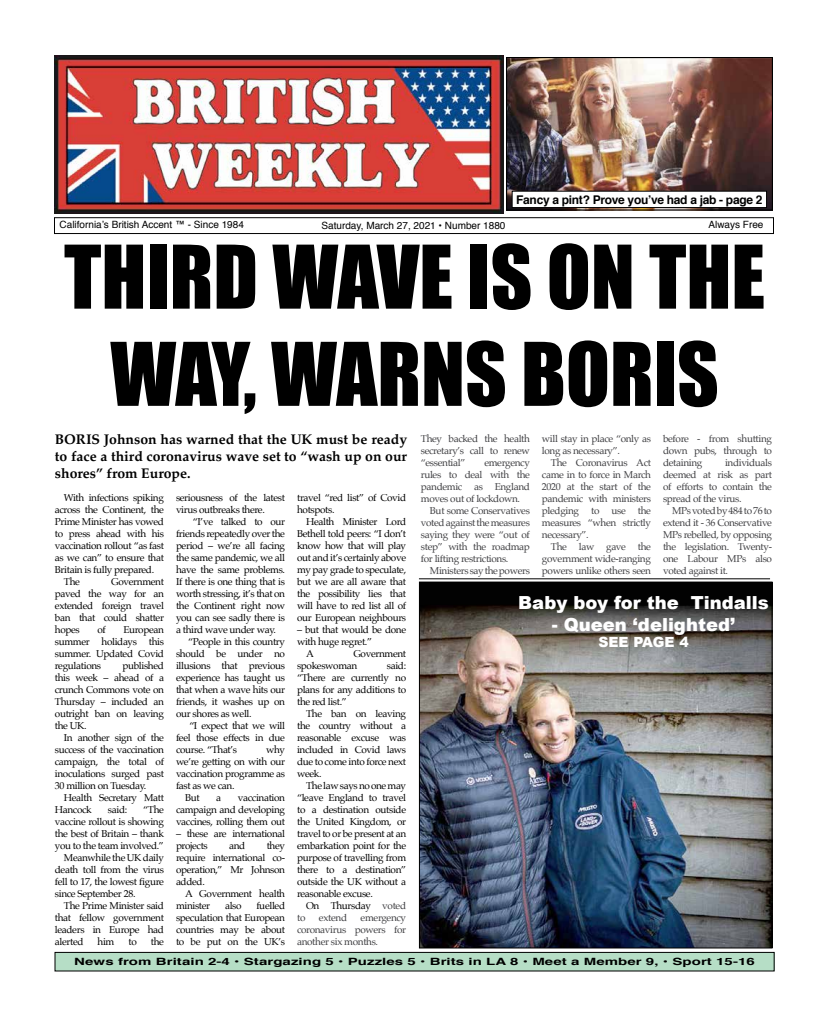
<style>
.page{position:relative;width:828px;height:1026px;background:#fff}
.page>*{position:absolute;margin:0;border:0;box-sizing:border-box;transform-origin:0 0}
.t1{font:81px/97.2px "Impact";color:#000;text-align:center}
.t2{font:900 18px "Arial";color:#fff}
.t3{font:700 14px/16.8px "Palatino";color:#000;text-align:justify}
.t4{font:900 14px "Arial";color:#fff}
.t5{font:700 12px "Helvetica";letter-spacing:-.025em;color:#000}
.t6{font:10px/12px "Palatino";letter-spacing:-.035em;color:#000;text-align:justify}
.t7{font:10px/12px "Palatino";letter-spacing:-.035em;color:#3f3f42;text-align:justify}
.t8{font:10px "Helvetica";color:#000}
.t9{font:700 10px "Helvetica";letter-spacing:.005em;color:#000;scale:1.5 1}
.s1{color:#3f3f42}
</style>
<div class="page">
<img style="left:508px;top:59px;width:263px;height:150px">
<div style="left:506px;top:57px;width:267px;height:154px;border:1px solid #000"></div>
<div style="left:54px;top:217px;width:720px;height:17px;border:1px solid #000"></div>
<img style="left:54px;top:55px;width:450px;height:159px">
<div style="left:55px;top:952px;width:719px;height:19px;background:#b6dec6"></div>
<div style="left:54px;top:952px;width:721px;height:20px;border:1px solid #000"></div>
<div style="left:512px;top:191px;width:255px;height:17px;background:#fff"></div>
<div style="left:512px;top:191px;width:255px;height:17px;border:1px solid #000"></div>
<img style="left:421px;top:584px;width:350px;height:362px">
<div style="left:419px;top:582px;width:354px;height:366px;border:1px solid #000"></div>
<hr style="left:419px;top:579px;width:351px;height:1px;background:#000">
<p class="t5" style="left:516px;top:190px;width:248px">Fancy a pint? Prove you’ve had a jab - page 2</p>
<p class="t8" style="left:60px;top:216px;width:186px">California’s British Accent ™ - Since 1984</p>
<p class="t8" style="left:322px;top:217px;width:185px">Saturday, March 27, 2021 • Number 1880</p>
<p class="t8" style="left:708px;top:216px;width:57px">Always Free</p>
<h1 class="t1" style="left:64px;top:226px;width:702px">THIRD WAVE IS ON THE<br>WAY, WARNS BORIS</h1>
<h3 class="t3" style="left:55px;top:431px;width:354px">BORIS Johnson has warned that the UK must be ready to face a third coronavirus wave set to “wash up on our shores” from Europe.</h3>
<p class="t6" style="left:64px;top:492px;width:102px">With infections spiking</p>
<p class="t6" style="left:55px;top:504px;width:111px">across the Continent, the</p>
<p class="t6" style="left:55px;top:516px;width:111px">Prime Minister has vowed</p>
<p class="t6" style="left:55px;top:528px;width:111px">to press ahead with his</p>
<p class="t6" style="left:55px;top:540px;width:111px">vaccination rollout “as fast</p>
<p class="t6" style="left:55px;top:552px;width:111px">as we can” to ensure that</p>
<p class="t6" style="left:55px;top:564px;width:101px">Britain is fully prepared.</p>
<p class="t6" style="left:64px;top:576px;width:18px">The</p>
<p class="t6" style="left:55px;top:576px;width:111px;text-indent:56px">Government paved the way for an extended foreign travel ban that could shatter hopes</p>
<p class="t6" style="left:97px;top:624px;width:10px">of</p>
<p class="t6" style="left:55px;top:624px;width:111px;text-indent:69px">European summer holidays this summer. Updated Covid regulations</p>
<p class="t6" style="left:55px;top:660px;width:111px;text-indent:68px">published this week – ahead of a crunch Commons vote on Thursday – included an outright ban on leaving the UK.</p>
<p class="t6" style="left:55px;top:732px;width:111px;text-indent:9px">In another sign of the success of the vaccination campaign, the total of inoculations surged past 30 million on Tuesday.</p>
<p class="t6" style="left:55px;top:792px;width:111px;text-indent:9px">Health Secretary Matt<br>Hancock</p>
<p class="t6" style="left:108px;top:804px;width:21px">said:</p>
<p class="t6" style="left:143px;top:804px;width:22px">“The</p>
<p class="t6" style="left:55px;top:816px;width:111px">vaccine rollout is showing</p>
<p class="t6" style="left:55px;top:828px;width:111px">the best of Britain – thank</p>
<p class="t6" style="left:55px;top:840px;width:111px">you to the team involved.”</p>
<p class="t6" style="left:64px;top:852px;width:102px">Meanwhile the UK daily</p>
<p class="t6" style="left:55px;top:864px;width:111px">death toll from the virus</p>
<p class="t6" style="left:55px;top:876px;width:111px">fell to 17, the lowest figure</p>
<p class="t6" style="left:55px;top:888px;width:82px">since September 28.</p>
<p class="t6" style="left:64px;top:900px;width:102px">The Prime Minister said</p>
<p class="t6" style="left:55px;top:912px;width:111px">that fellow government</p>
<p class="t6" style="left:55px;top:924px;width:111px">leaders in Europe had</p>
<p class="t6" style="left:55px;top:936px;width:30px">alerted</p>
<p class="t6" style="left:98px;top:936px;width:18px">him</p>
<p class="t6" style="left:128px;top:936px;width:10px">to</p>
<p class="t6" style="left:151px;top:936px;width:15px">the</p>
<p class="t6" style="left:176px;top:492px;width:111px">seriousness of the latest virus outbreaks there.</p>
<p class="t6" style="left:193px;top:516px;width:94px">“I’ve talked to our</p>
<p class="t6" style="left:176px;top:528px;width:111px">friends repeatedly over the</p>
<p class="t6" style="left:176px;top:540px;width:111px">period – we’re all facing</p>
<p class="t6" style="left:176px;top:552px;width:111px">the same pandemic, we all</p>
<p class="t6" style="left:176px;top:564px;width:111px">have the same problems.</p>
<p class="t6" style="left:176px;top:576px;width:111px">If there is one thing that is</p>
<p class="t6" style="left:176px;top:588px;width:111px">worth stressing, it’s that on</p>
<p class="t6" style="left:176px;top:600px;width:111px">the Continent right now</p>
<p class="t6" style="left:176px;top:612px;width:111px">you can see sadly there is</p>
<p class="t6" style="left:176px;top:624px;width:101px">a third wave under way.</p>
<p class="t6" style="left:188px;top:636px;width:99px">“People in this country</p>
<p class="t6" style="left:176px;top:648px;width:111px">should be under no</p>
<p class="t6" style="left:176px;top:660px;width:111px">illusions that previous</p>
<p class="t6" style="left:176px;top:672px;width:111px">experience has taught us</p>
<p class="t6" style="left:176px;top:684px;width:111px">that when a wave hits our</p>
<p class="t6" style="left:176px;top:696px;width:111px">friends, it washes up on</p>
<p class="t6" style="left:176px;top:708px;width:77px">our shores as well.</p>
<p class="t6" style="left:189px;top:720px;width:97px">“I expect that we will</p>
<p class="t6" style="left:176px;top:732px;width:111px">feel those effects in due</p>
<p class="t6" style="left:176px;top:744px;width:63px">course. “That’s</p>
<p class="t6" style="left:266px;top:744px;width:21px">why</p>
<p class="t6" style="left:176px;top:756px;width:111px">we’re getting on with our</p>
<p class="t6" style="left:176px;top:768px;width:111px">vaccination programme as</p>
<p class="t6" style="left:176px;top:780px;width:60px">fast as we can.</p>
<p class="t6" style="left:185px;top:792px;width:16px">But</p>
<p class="t6" style="left:216px;top:792px;width:6px">a</p>
<p class="t6" style="left:176px;top:792px;width:111px;text-indent:62px">vaccination campaign and developing vaccines, rolling them out</p>
<p class="t6" style="left:176px;top:828px;width:111px">– these are international projects</p>
<p class="t6" style="left:176px;top:840px;width:111px;text-indent:91px">they require international co&shy;operation,” Mr Johnson added.</p>
<p class="t6" style="left:176px;top:888px;width:111px;text-indent:9px">A Government health minister</p>
<p class="t6" style="left:229px;top:840px;width:18px">and</p>
<p class="t6" style="left:176px;top:900px;width:111px;text-indent:80px">fuelled speculation that European countries may be about to be put on the UK’s</p>
<p class="t6" style="left:225px;top:900px;width:18px">also</p>
<p class="t6" style="left:297px;top:492px;width:111px">travel “red list” of Covid hotspots.</p>
<p class="t6" style="left:297px;top:516px;width:111px;text-indent:9px">Health Minister Lord Bethell told peers: “I don’t know how that will play out and it’s certainly above my pay grade to speculate, but we are all aware that the possibility lies that will have to red list all of our European neighbours</p>
<p class="t6" style="left:297px;top:624px;width:111px">– but that would be done</p>
<p class="t6" style="left:297px;top:636px;width:77px">with huge regret.”</p>
<p class="t6" style="left:306px;top:648px;width:9px">A</p>
<p class="t6" style="left:297px;top:648px;width:111px;text-indent:56px">Government spokeswoman</p>
<p class="t6" style="left:297px;top:660px;width:111px;text-indent:90px">said: “There are currently no plans for any additions to the red list.”</p>
<p class="t6" style="left:297px;top:708px;width:111px;text-indent:9px">The ban on leaving the country without a reasonable excuse was included in Covid laws due to come into force next week.</p>
<p class="t6" style="left:297px;top:780px;width:111px;text-indent:9px">The law says no one may “leave England to travel to a destination outside the United Kingdom, or travel to or be present at an embarkation point for the purpose of travelling from there to a destination” outside the UK without a reasonable excuse.</p>
<p class="t6" style="left:306px;top:900px;width:102px">On Thursday <span class="s1">voted</span></p>
<p class="t7" style="left:297px;top:912px;width:10px">to</p>
<p class="t7" style="left:319px;top:912px;width:30px">extend</p>
<p class="t7" style="left:297px;top:912px;width:111px;text-indent:64px">emergency coronavirus powers for another six months.</p>
<p class="t7" style="left:421px;top:433px;width:111px">They backed the health secretary’s call to renew “essential”</p>
<p class="t7" style="left:484px;top:457px;width:47px">emergency</p>
<p class="t7" style="left:421px;top:469px;width:111px">rules to deal with the</p>
<p class="t7" style="left:421px;top:481px;width:111px">pandemic as England</p>
<p class="t7" style="left:421px;top:493px;width:101px">moves out of lockdown.</p>
<p class="t7" style="left:430px;top:505px;width:102px">But some Conservatives</p>
<p class="t7" style="left:421px;top:517px;width:111px">voted against the measures</p>
<p class="t7" style="left:421px;top:529px;width:111px">saying they were “out of</p>
<p class="t7" style="left:421px;top:541px;width:111px">step” with the roadmap</p>
<p class="t7" style="left:421px;top:553px;width:89px">for lifting restrictions.</p>
<p class="t7" style="left:430px;top:565px;width:102px">Ministers say the powers</p>
<p class="t7" style="left:542px;top:433px;width:111px">will stay in place “only as long as necessary”.</p>
<p class="t7" style="left:542px;top:457px;width:111px;text-indent:9px">The Coronavirus Act came in to force in March 2020 at the start of the pandemic with ministers pledging to use the measures “when strictly necessary”.</p>
<p class="t7" style="left:542px;top:541px;width:111px;text-indent:9px">The law gave the government wide-ranging powers unlike others seen</p>
<p class="t7" style="left:663px;top:433px;width:111px">before - from shutting down pubs, through to detaining</p>
<p class="t7" style="left:663px;top:457px;width:111px;text-indent:62px">individuals deemed at risk as part of efforts to contain the spread of the virus.</p>
<p class="t7" style="left:663px;top:505px;width:111px;text-indent:9px">MPs voted by 484 to 76 to extend it - 36 Conservative MPs rebelled, by opposing the legislation. Twenty&shy;one Labour MPs also voted against it.</p>
<h2 class="t2" style="left:518px;top:590px;width:252px">Baby boy for the Tindalls</h2>
<h2 class="t2" style="left:552px;top:611px;width:185px">- Queen ‘delighted’</h2>
<h3 class="t4" style="left:598px;top:632px;width:92px">SEE PAGE 4</h3>
<p class="t9" style="left:74px;top:954px;width:455px">News from Britain 2-4 • Stargazing 5 • Puzzles 5 • Brits in LA 8 • Meet a Member 9, • Sport 15-16</p>
</div>
